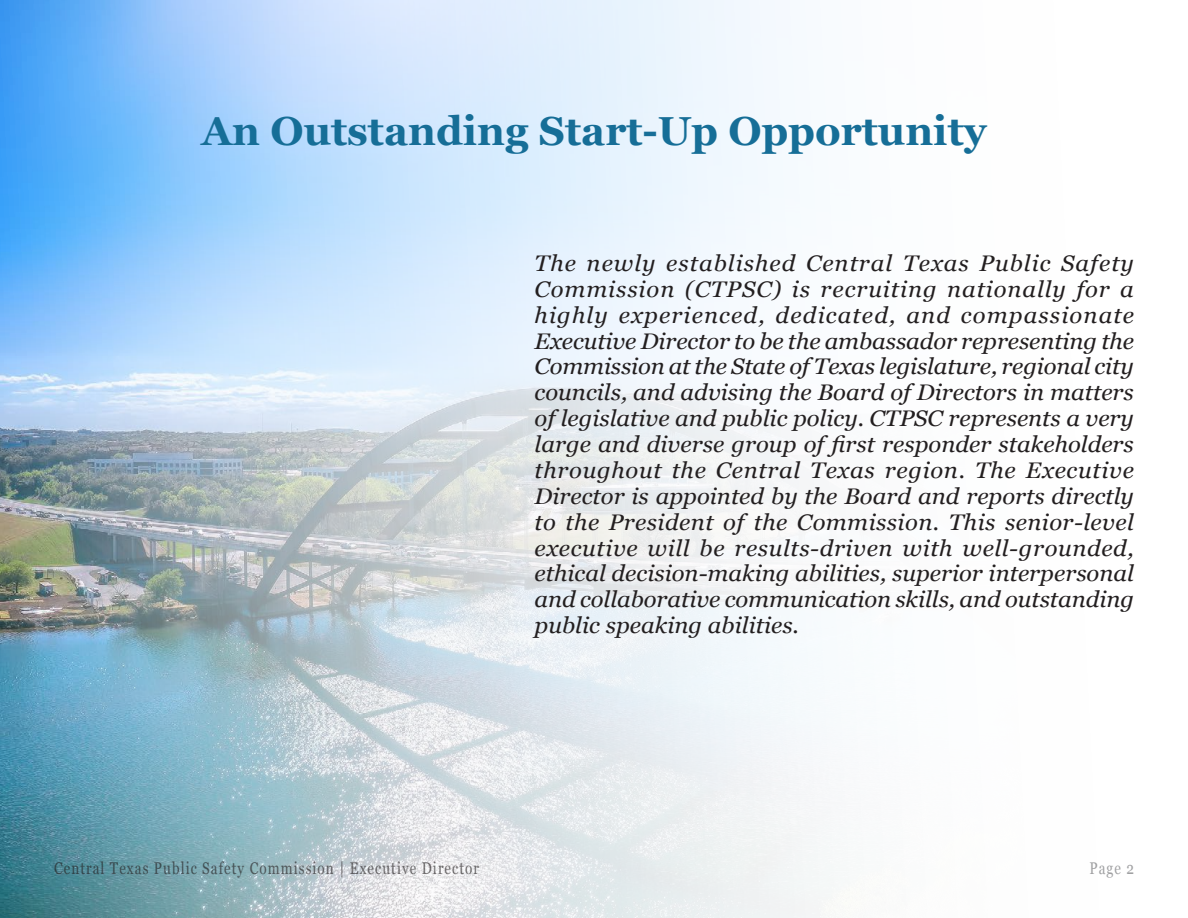
<style>
.page{position:relative;width:1188px;height:918px;background:#fff}
.page>*{position:absolute;margin:0;border:0;box-sizing:border-box;transform-origin:0 0}
.RA_Major_Heading{font:700 40.5px "Georgia";color:#166e97}
.RA_Lead_In_black{font:italic 22.5px/25.8px "Georgia";color:#231f20;text-align:justify;scale:1.06 1}
.t1{font:16.8px "Georgia";letter-spacing:.08em;color:#231f20;scale:.8 1}
.t2{font:16.8px "Georgia";color:#6c6d70;scale:.8 1}
</style>
<div class="page">
<img style="left:0;top:0;width:821px;height:918px">
<p class="RA_Major_Heading" style="left:202px;top:100px;width:786px">An Outstanding Start-Up Opportunity</p>
<p class="RA_Lead_In_black" style="left:535px;top:249px;width:567px">The newly established Central Texas Public Safety Commission (CTPSC) is recruiting nationally for a highly experienced, dedicated, and compassionate Executive Director to be the ambassador representing the Commission at the State of Texas legislature, regional city councils, and advising the Board of Directors in matters of legislative and public policy. CTPSC represents a very large and diverse group of first responder stakeholders throughout the Central Texas region. The Executive Director is appointed by the Board and reports directly to the President of the Commission. This senior-level executive will be results-driven with well-grounded, ethical decision-making abilities, superior interpersonal and collaborative communication skills, and outstanding public speaking abilities.</p>
<p class="t1" style="left:54px;top:856px;width:533px">Central Texas Public Safety Commission | Executive Director</p>
<p class="t2" style="left:1089px;top:856px;width:57px">Page 2</p>
</div>
